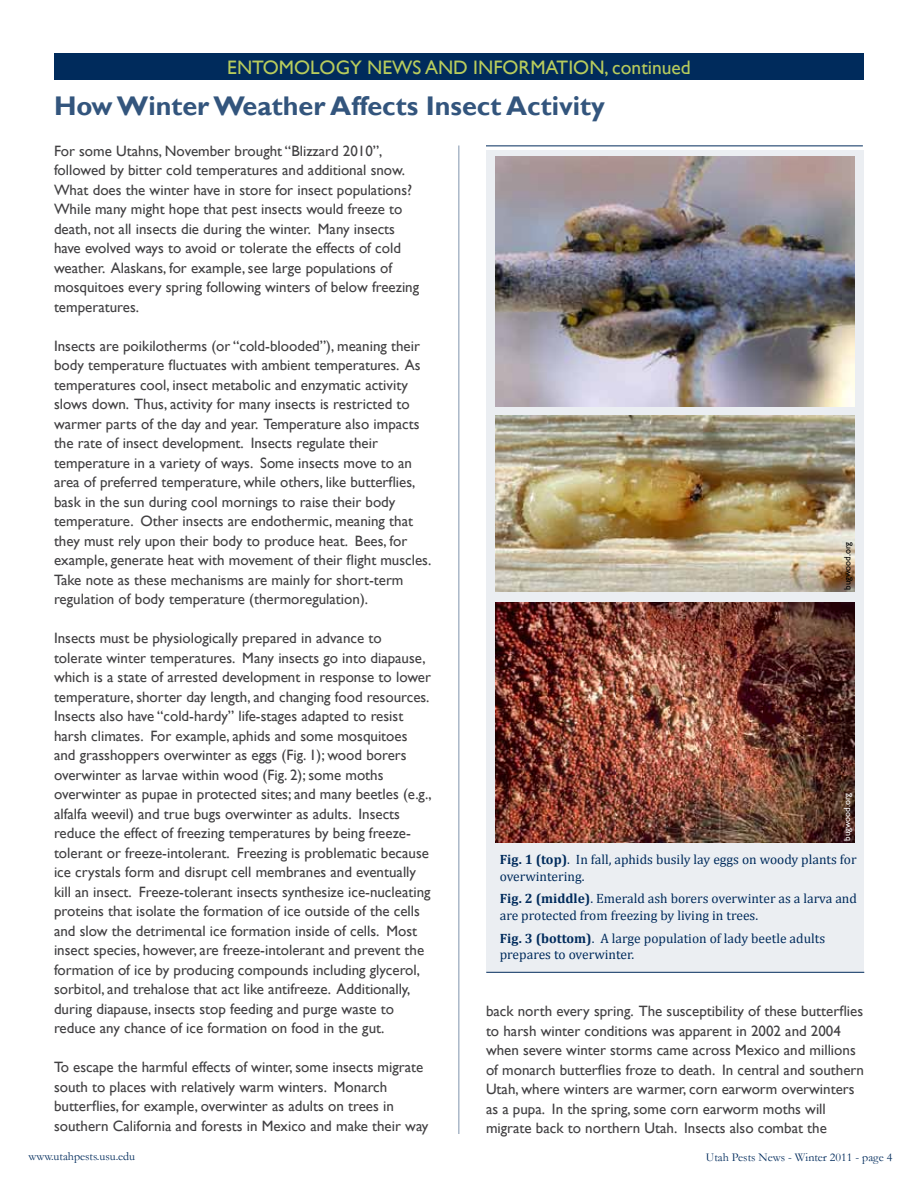
<style>
.page{position:relative;width:918px;height:1188px;background:#fff}
.page>*{position:absolute;margin:0;border:0;box-sizing:border-box;transform-origin:0 0}
.t1{font:700 27px "Gill Sans";color:#33557d}
.t2{font:19.5px "Gill Sans";color:#b8cc5c}
.t3{font:15px/19.5px "Gill Sans";color:#414042}
.t4{font:13.5px/16.2px "Cambria";color:#002b5c}
.t5{font:12px "Garamond";color:#002b5c}
.t6{font:9px "Gill Sans";color:#000}
.t7{font:9px "Gill Sans";color:#fff}
.s1{font-weight:700}
</style>
<div class="page">
<div style="left:54px;top:53px;width:810px;height:27px;background:#002b5c"></div>
<hr style="left:459px;top:146px;width:1px;height:988px;background:#8095ad">
<hr style="left:486px;top:146px;width:377px;height:1px;background:#002b5c">
<div style="left:486px;top:150px;width:378px;height:822px;background:#ebeef2"></div>
<hr style="left:486px;top:972px;width:378px;height:1px;background:#002b5c">
<img style="left:496px;top:156px;width:359px;height:250px">
<img style="left:496px;top:415px;width:359px;height:177px">
<img style="left:496px;top:602px;width:359px;height:241px">
<h2 class="t2" style="left:227px;top:56px;width:15px">entomolog</h2>
<h2 class="t2" style="left:350px;top:56px;width:32px">y news</h2>
<h2 class="t2" style="left:425px;top:56px;width:15px">and</h2>
<h2 class="t2" style="left:473px;top:56px;width:13px">information</h2>
<h2 class="t2" style="left:605px;top:56px;width:88px">, continued</h2>
<h1 class="t1" style="left:54px;top:89px;width:552px">How Winter Weather Affects Insect Activity</h1>
<p class="t3" style="left:54px;top:141px;width:367px">For some Utahns, November brought “Blizzard 2010”, followed by bitter cold temperatures and additional snow.<br>What does the winter have in store for insect populations?<br>While many might hope that pest insects would freeze to death, not all insects die during the winter. Many insects have evolved ways to avoid or tolerate the effects of cold weather. Alaskans, for example, see large populations of mosquitoes every spring following winters of below freezing temperatures.</p>
<p class="t3" style="left:54px;top:336px;width:379px">Insects are poikilotherms (or “cold-blooded”), meaning their body temperature fluctuates with ambient temperatures. As temperatures cool, insect metabolic and enzymatic activity slows down. Thus, activity for many insects is restricted to warmer parts of the day and year. Temperature also impacts the rate of insect development. Insects regulate their temperature in a variety of ways. Some insects move to an area of preferred temperature, while others, like butterflies, bask in the sun during cool mornings to raise their body temperature. Other insects are endothermic, meaning that they must rely upon their body to produce heat. Bees, for example, generate heat with movement of their flight muscles.<br>Take note as these mechanisms are mainly for short-term regulation of body temperature (thermoregulation).</p>
<p class="t3" style="left:54px;top:629px;width:379px">Insects must be physiologically prepared in advance to tolerate winter temperatures. Many insects go into diapause, which is a state of arrested development in response to lower temperature, shorter day length, and changing food resources.<br>Insects also have “cold-hardy” life-stages adapted to resist harsh climates. For example, aphids and some mosquitoes and grasshoppers overwinter as eggs (Fig. 1); wood borers overwinter as larvae within wood (Fig. 2); some moths overwinter as pupae in protected sites; and many beetles (e.g., alfalfa weevil) and true bugs overwinter as adults. Insects reduce the effect of freezing temperatures by being freeze&shy;tolerant or freeze-intolerant. Freezing is problematic because ice crystals form and disrupt cell membranes and eventually kill an insect. Freeze-tolerant insects synthesize ice-nucleating proteins that isolate the formation of ice outside of the cells and slow the detrimental ice formation inside of cells. Most insect species, however, are freeze-intolerant and prevent the formation of ice by producing compounds including glycerol, sorbitol, and trehalose that act like antifreeze. Additionally, during diapause, insects stop feeding and purge waste to reduce any chance of ice formation on food in the gut.</p>
<p class="t3" style="left:54px;top:1058px;width:376px">To escape the harmful effects of winter, some insects migrate south to places with relatively warm winters. Monarch butterflies, for example, overwinter as adults on trees in southern California and forests in Mexico and make their way</p>
<p class="t6" style="left:842px;top:590px;width:50px;rotate:-90deg">bugwood.org</p>
<p class="t7" style="left:842px;top:841px;width:50px;rotate:-90deg">bugwood.org</p>
<p class="t4" style="left:500px;top:852px;width:358px"><span class="s1">Fig. 1 (top)</span>. In fall, aphids busily lay eggs on woody plants for overwintering.</p>
<p class="t4" style="left:500px;top:891px;width:359px"><span class="s1">Fig. 2 (middle)</span>. Emerald ash borers overwinter as a larva and are protected from freezing by living in trees.</p>
<p class="t4" style="left:500px;top:930px;width:327px"><span class="s1">Fig. 3 (bottom)</span>. A large population of lady beetle adults prepares to overwinter.</p>
<p class="t3" style="left:486px;top:1002px;width:380px">back north every spring. The susceptibility of these butterflies to harsh winter conditions was apparent in 2002 and 2004 when severe winter storms came across Mexico and millions of monarch butterflies froze to death. In central and southern Utah, where winters are warmer, corn earworm overwinters as a pupa. In the spring, some corn earworm moths will migrate back to northern Utah. Insects also combat the</p>
<p class="t5" style="left:28px;top:1148px;width:108px">www.utahpests.usu.edu</p>
<p class="t5" style="left:706px;top:1149px;width:188px">Utah Pests News - Winter 2011 - page 4</p>
</div>
